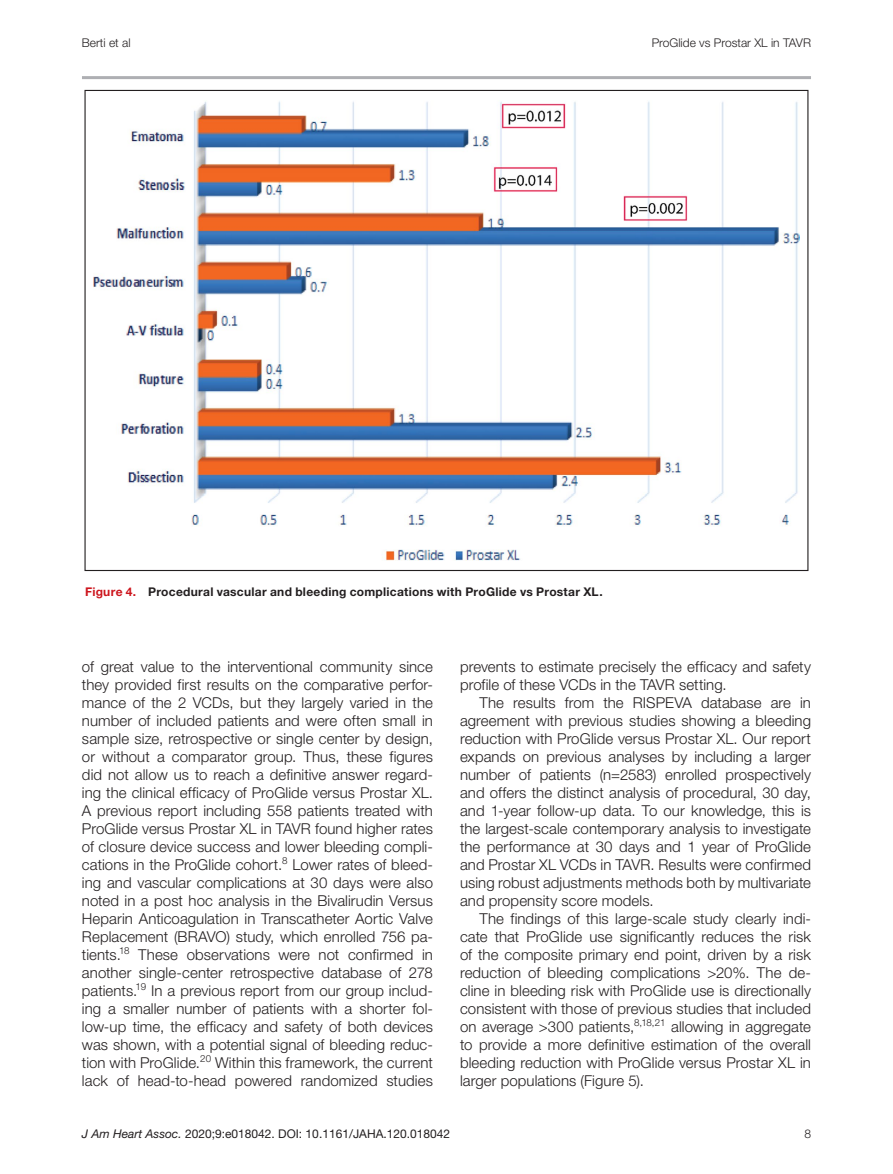
<style>
.page{position:relative;width:893px;height:1174px;background:#fff}
.page>*{position:absolute;margin:0;border:0;box-sizing:border-box;transform-origin:0 0}
.t1{font:300 15px/18px "Helvetica Neue LT Std";letter-spacing:.005em;color:#231f20;text-align:justify}
.t2{font:700 12px "Helvetica Neue LT Std";letter-spacing:.02em;color:#231f20}
.t3{font:12px "Helvetica Neue LT Std";color:#231f20}
.t4{font:300 12px "Helvetica Neue LT Std";color:#231f20}
.s1{color:#cd151d}
.s2{font-style:italic}
</style>
<div class="page">
<hr style="left:82px;top:76px;width:729px;height:3px;background:#aeafb3">
<img style="left:94px;top:101px;width:705px;height:460px">
<p class="t4" style="left:82px;top:35px;width:50px">Berti et al</p>
<p class="t4" style="left:652px;top:35px;width:161px">ProGlide vs Prostar XL in TAVR</p>
<p class="t2" style="left:85px;top:584px;width:519px"><span class="s1">Figure 4.</span> Procedural vascular and bleeding complications with ProGlide vs Prostar XL.</p>
<p class="t1" style="left:82px;top:657px;width:353px">of great value to the interventional community since they provided first results on the comparative perfor&shy;mance of the 2 VCDs, but they largely varied in the number of included patients and were often small in sample size, retrospective or single center by design, or without a comparator group. Thus, these figures did not allow us to reach a definitive answer regard&shy;ing the clinical efficacy of ProGlide versus Prostar XL.<br>A previous report including 558 patients treated with ProGlide versus Prostar XL in TAVR found higher rates of closure device success and lower bleeding compli&shy;cations in the ProGlide cohort.<sup>8</sup> Lower rates of bleed&shy;ing and vascular complications at 30 days were also noted in a post hoc analysis in the Bivalirudin Versus Heparin Anticoagulation in Transcatheter Aortic Valve Replacement (BRAVO) study, which enrolled 756 pa&shy;tients.<sup>18</sup> These observations were not confirmed in another single-center retrospective database of 278 patients.<sup>19</sup> In a previous report from our group includ&shy;ing a smaller number of patients with a shorter fol&shy;low-up time, the efficacy and safety of both devices was shown, with a potential signal of bleeding reduc&shy;tion with ProGlide.<sup>20</sup> Within this framework, the current lack of head-to-head powered randomized studies</p>
<p class="t1" style="left:460px;top:657px;width:352px">prevents to estimate precisely the efficacy and safety profile of these VCDs in the TAVR setting.</p>
<p class="t1" style="left:460px;top:693px;width:353px;text-indent:20px">The results from the RISPEVA database are in agreement with previous studies showing a bleeding reduction with ProGlide versus Prostar XL. Our report expands on previous analyses by including a larger number of patients (n=2583) enrolled prospectively and offers the distinct analysis of procedural, 30 day, and 1-year follow-up data. To our knowledge, this is the largest-scale contemporary analysis to investigate the performance at 30 days and 1 year of ProGlide and Prostar XL VCDs in TAVR. Results were confirmed using robust adjustments methods both by multivariate and propensity score models.</p>
<p class="t1" style="left:460px;top:909px;width:353px;text-indent:20px">The findings of this large-scale study clearly indi&shy;cate that ProGlide use significantly reduces the risk of the composite primary end point, driven by a risk reduction of bleeding complications &gt;20%. The de&shy;cline in bleeding risk with ProGlide use is directionally consistent with those of previous studies that included on average &gt;300 patients,<sup>8,18,21</sup> allowing in aggregate to provide a more definitive estimation of the overall bleeding reduction with ProGlide versus Prostar XL in larger populations (Figure 5).</p>
<p class="t3" style="left:82px;top:1126px;width:370px"><span class="s2">J Am Heart Assoc.</span> 2020;9:e018042. DOI: 10.1161/JAHA.120.018042</p>
<p class="t4" style="left:804px;top:1126px;width:8px">8</p>
</div>
